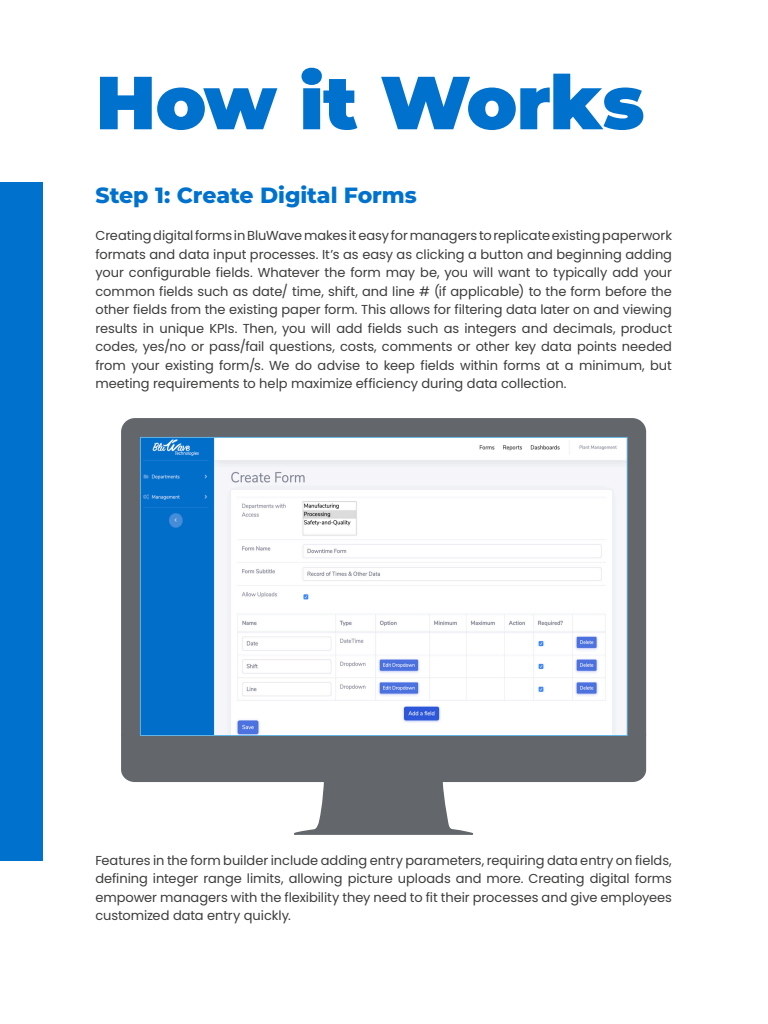
<style>
.page{position:relative;width:768px;height:1024px;background:#fff}
.page>*{position:absolute;margin:0;border:0;box-sizing:border-box;transform-origin:0 0}
.Headline_-_Black__Al{font:900 75px "Montserrat";letter-spacing:-.01em;color:#0072ce}
.Headline_-_ExtraBold{font:800 22px "Montserrat";letter-spacing:-.005em;color:#0072ce}
.Body_Text_-_Regular{font:13px/18.5px "Poppins";letter-spacing:-.005em;color:#3c3c3b;text-align:justify}
</style>
<div class="page">
<div style="left:0;top:182px;width:43px;height:679px;background:#0072ce"></div>
<svg style="left:121px;top:418px;width:526px;height:315px;background:#65696d"></svg>
<svg style="left:121px;top:733px;width:526px;height:102px"></svg>
<img style="left:142px;top:439px;width:484px;height:295px">
<div style="left:140px;top:437px;width:488px;height:299px;border:1px solid #62b5e5"></div>
<p class="Headline_-_Black__Al" style="left:96px;top:46px;width:550px">How it Works</p>
<p class="Headline_-_ExtraBold" style="left:96px;top:179px;width:323px">Step 1: Create Digital Forms</p>
<p class="Body_Text_-_Regular" style="left:96px;top:227px;width:578px">Creating digital forms in BluWave makes it easy for managers to replicate existing paperwork formats and data input processes. It’s as easy as clicking a button and beginning adding your configurable fields. Whatever the form may be, you will want to typically add your common fields such as date/ time, shift, and line # (if applicable) to the form before the other fields from the existing paper form. This allows for filtering data later on and viewing results in unique KPIs. Then, you will add fields such as integers and decimals, product codes, yes/no or pass/fail questions, costs, comments or other key data points needed from your existing form/s. We do advise to keep fields within forms at a minimum, but meeting requirements to help maximize efficiency during data collection.</p>
<p class="Body_Text_-_Regular" style="left:95px;top:851px;width:578px">Features in the form builder include adding entry parameters, requiring data entry on fields, defining integer range limits, allowing picture uploads and more. Creating digital forms empower managers with the flexibility they need to fit their processes and give employees customized data entry quickly.</p>
</div>
